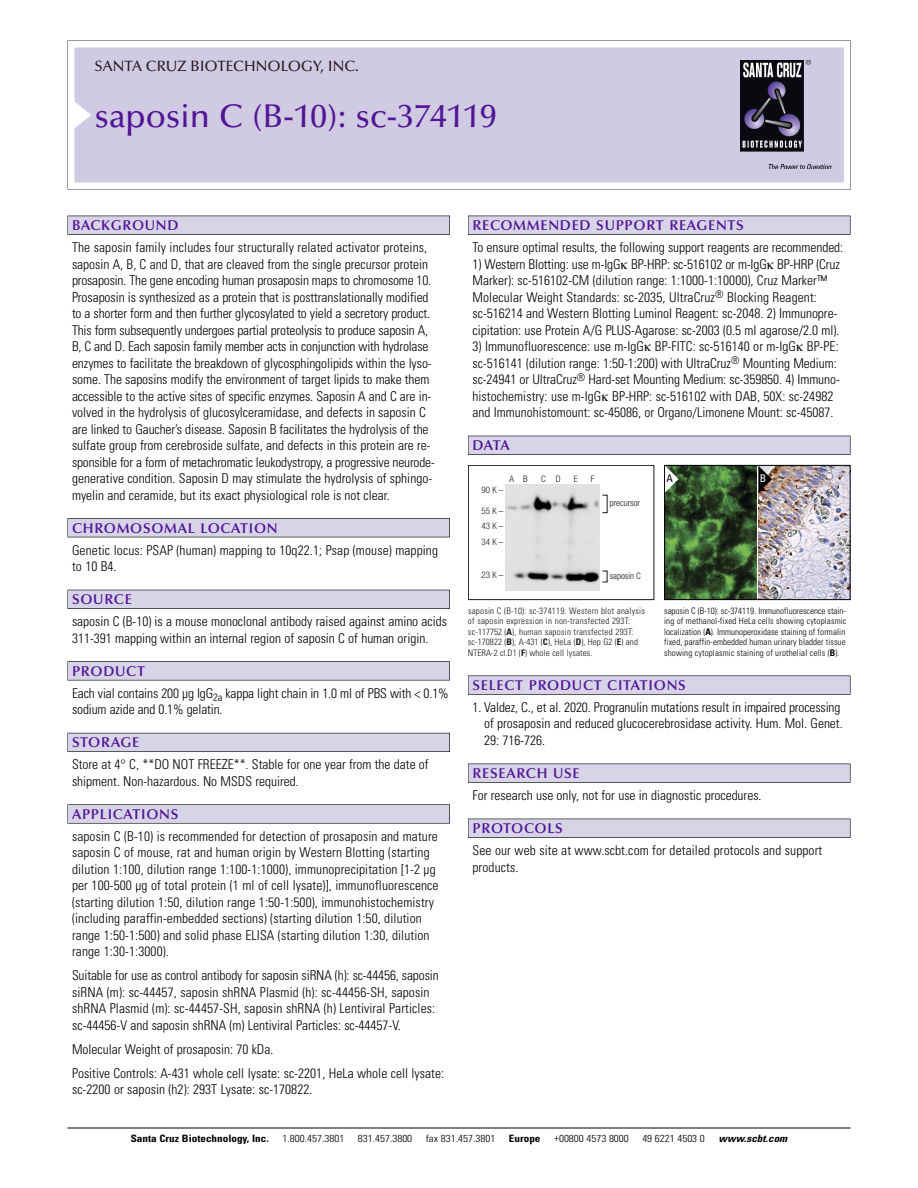
<style>
.page{position:relative;width:918px;height:1188px;background:#fff}
.page>*{position:absolute;margin:0;border:0;box-sizing:border-box;transform-origin:0 0}
.t1{font:500 33px "Optima";color:#511695}
.t2{font:500 15px "Optima";color:#231f20}
.t3{font:600 14.25px "Optima";letter-spacing:.05em;color:#511695}
.t4{font:300 condensed 13.5px/16.5px "Univers";color:#000}
.t5{font:condensed 10.5px "Univers";color:#000}
.t6{font:condensed 10.5px "Univers";color:#fff}
.t7{font:300 condensed 10.2px "Univers";color:#000;scale:1.1 1}
.t8{font:700 condensed 10.2px "Univers";color:#000;scale:1.1 1}
.t9{font:italic 700 condensed 10.2px "Univers";color:#000;scale:1.1 1}
.t10{font:300 condensed 9px/10.5px "Univers";letter-spacing:.015em;color:#000;text-align:justify}
.t11{font:300 condensed 9px/10.5px "Univers";letter-spacing:.025em;color:#191919}
.t12{font:300 condensed 9px/15.5px "Helvetica Neue";color:#191919}
.s1{font-weight:700}
</style>
<div class="page">
<svg style="left:74px;top:41px;width:777px;height:148px"></svg>
<div style="left:74px;top:47px;width:770px;height:135px;background:#d1cae3"></div>
<img style="left:741px;top:60px;width:90px;height:108px">
<div style="left:68px;top:216px;width:382px;height:19px;background:#535256"></div>
<div style="left:68px;top:216px;width:381px;height:18px;background:#d7d4e8"></div>
<div style="left:68px;top:518px;width:382px;height:19px;background:#515155"></div>
<div style="left:68px;top:519px;width:381px;height:18px;background:#d7d4e8"></div>
<div style="left:68px;top:590px;width:382px;height:19px;background:#515057"></div>
<div style="left:68px;top:590px;width:381px;height:18px;background:#d7d4e8"></div>
<div style="left:68px;top:661px;width:382px;height:19px;background:#575659"></div>
<div style="left:68px;top:662px;width:381px;height:18px;background:#d7d4e8"></div>
<div style="left:68px;top:733px;width:382px;height:19px;background:#595860"></div>
<div style="left:68px;top:733px;width:381px;height:18px;background:#d7d4e8"></div>
<svg style="left:68px;top:804px;width:382px;height:20px"></svg>
<div style="left:68px;top:805px;width:381px;height:18px;background:#d7d4e8"></div>
<div style="left:468px;top:216px;width:382px;height:19px;background:#535256"></div>
<div style="left:468px;top:216px;width:382px;height:18px;background:#d7d4e8"></div>
<div style="left:468px;top:436px;width:382px;height:19px;background:#525156"></div>
<div style="left:468px;top:436px;width:382px;height:18px;background:#d7d4e8"></div>
<div style="left:468px;top:676px;width:382px;height:19px;background:#58575a"></div>
<div style="left:468px;top:676px;width:382px;height:18px;background:#d7d4e8"></div>
<div style="left:468px;top:764px;width:382px;height:19px;background:#545457"></div>
<div style="left:468px;top:764px;width:382px;height:18px;background:#d7d4e8"></div>
<div style="left:468px;top:819px;width:382px;height:19px;background:#535256"></div>
<div style="left:468px;top:819px;width:382px;height:18px;background:#d7d4e8"></div>
<hr style="left:68px;top:1128px;width:782px;height:1px;background:#000">
<img style="left:758px;top:467px;width:90px;height:131px">
<img style="left:666px;top:467px;width:90px;height:131px">
<div style="left:664px;top:465px;width:186px;height:135px;border:1px solid #000"></div>
<svg style="left:758px;top:466px;width:14px;height:27px"></svg>
<svg style="left:665px;top:466px;width:13px;height:27px"></svg>
<div style="left:468px;top:465px;width:186px;height:135px;border:1px solid #191919"></div>
<img style="left:506px;top:485px;width:94px;height:106px">
<p class="t2" style="left:94px;top:60px;width:266px">SANTA CRUZ BIOTECHNOLOGY, INC.</p>
<p class="t1" style="left:94px;top:102px;width:404px">saposin C (B-10): sc-374119</p>
<p class="t3" style="left:72px;top:219px;width:108px">BACKGROUND</p>
<p class="t4" style="left:72px;top:240px;width:364px">The saposin family includes four structurally related activator proteins, saposin A, B, C and D, that are cleaved from the single precursor protein prosaposin. The gene encoding human prosaposin maps to chromosome 10.<br>Prosaposin is synthesized as a protein that is posttranslationally modified to a shorter form and then further glycosylated to yield a secretory product.<br>This form subsequently undergoes partial proteolysis to produce saposin A, B, C and D. Each saposin family member acts in conjunction with hydrolase enzymes to facilitate the breakdown of glycosphingolipids within the lyso&shy;some. The saposins modify the environment of target lipids to make them accessible to the active sites of specific enzymes. Saposin A and C are in&shy;volved in the hydrolysis of glucosylceramidase, and defects in saposin C are linked to Gaucher’s disease. Saposin B facilitates the hydrolysis of the sulfate group from cerebroside sulfate, and defects in this protein are re&shy;sponsible for a form of metachromatic leukodystropy, a progressive neurode&shy;generative condition. Saposin D may stimulate the hydrolysis of sphingo&shy;myelin and ceramide, but its exact physiological role is not clear.</p>
<p class="t3" style="left:72px;top:522px;width:207px">CHROMOSOMAL LOCATION</p>
<p class="t4" style="left:72px;top:543px;width:368px">Genetic locus: PSAP (human) mapping to 10q22.1; Psap (mouse) mapping to 10 B4.</p>
<p class="t3" style="left:72px;top:593px;width:61px">SOURCE</p>
<p class="t4" style="left:72px;top:615px;width:377px">saposin C (B-10) is a mouse monoclonal antibody raised against amino acids<br>311-391 mapping within an internal region of saposin C of human origin.</p>
<p class="t3" style="left:72px;top:665px;width:74px">PRODUCT</p>
<p class="t4" style="left:72px;top:686px;width:378px">Each vial contains 200 µg IgG<sub>2a</sub> kappa light chain in 1.0 ml of PBS with &lt; 0.1% sodium azide and 0.1% gelatin.</p>
<p class="t3" style="left:72px;top:736px;width:69px">STORAGE</p>
<p class="t4" style="left:72px;top:758px;width:358px">Store at 4° C, **DO NOT FREEZE**. Stable for one year from the date of shipment. Non-hazardous. No MSDS required.</p>
<p class="t3" style="left:72px;top:808px;width:108px">APPLICATIONS</p>
<p class="t4" style="left:72px;top:829px;width:368px">saposin C (B-10) is recommended for detection of prosaposin and mature saposin C of mouse, rat and human origin by Western Blotting (starting dilution 1:100, dilution range 1:100-1:1000), immunoprecipitation [1-2 µg per 100-500 µg of total protein (1 ml of cell lysate)], immunofluorescence (starting dilution 1:50, dilution range 1:50-1:500), immunohistochemistry (including paraffin-embedded sections) (starting dilution 1:50, dilution range 1:50-1:500) and solid phase ELISA (starting dilution 1:30, dilution range 1:30-1:3000).</p>
<p class="t4" style="left:72px;top:969px;width:368px">Suitable for use as control antibody for saposin siRNA (h): sc-44456, saposin siRNA (m): sc-44457, saposin shRNA Plasmid (h): sc-44456-SH, saposin shRNA Plasmid (m): sc-44457-SH, saposin shRNA (h) Lentiviral Particles: sc-44456-V and saposin shRNA (m) Lentiviral Particles: sc-44457-V.</p>
<p class="t4" style="left:72px;top:1042px;width:203px">Molecular Weight of prosaposin: 70 kDa.</p>
<p class="t4" style="left:72px;top:1066px;width:374px">Positive Controls: A-431 whole cell lysate: sc-2201, HeLa whole cell lysate: sc-2200 or saposin (h2): 293T Lysate: sc-170822.</p>
<p class="t3" style="left:473px;top:219px;width:273px">RECOMMENDED SUPPORT REAGENTS</p>
<p class="t4" style="left:473px;top:240px;width:372px">To ensure optimal results, the following support reagents are recommended:</p>
<p class="t4" style="left:473px;top:257px;width:369px">1) Western Blotting: use m-IgG BP-HRP: sc-516102 or m-IgG BP-HRP (Cruz Marker): sc-516102-CM (dilution range: 1:1000-1:10000), Cruz Marker™ Molecular Weight Standards: sc-2035, UltraCruz<sup>®</sup> Blocking Reagent: sc-516214 and Western Blotting Luminol Reagent: sc-2048. 2) Immunopre&shy;cipitation: use Protein A/G PLUS-Agarose: sc-2003 (0.5 ml agarose/2.0 ml).</p>
<p class="t4" style="left:473px;top:339px;width:369px">3) Immunofluorescence: use m-IgG BP-FITC: sc-516140 or m-IgG BP-PE: sc-516141 (dilution range: 1:50-1:200) with UltraCruz<sup>®</sup> Mounting Medium: sc-24941 or UltraCruz<sup>®</sup> Hard-set Mounting Medium: sc-359850. 4) Immuno&shy;histochemistry: use m-IgG BP-HRP: sc-516102 with DAB, 50X: sc-24982 and Immunohistomount: sc-45086, or Organo/Limonene Mount: sc-45087.</p>
<p class="t3" style="left:473px;top:439px;width:39px">DATA</p>
<p class="t12" style="left:509px;top:472px;width:20px">A B</p>
<p class="t12" style="left:541px;top:472px;width:21px">C D</p>
<p class="t12" style="left:574px;top:472px;width:5px">E</p>
<p class="t12" style="left:591px;top:472px;width:5px">F</p>
<p class="t12" style="left:482px;top:483px;width:23px">90K–</p>
<p class="t12" style="left:482px;top:503px;width:23px">55K–<br>43K–</p>
<p class="t12" style="left:482px;top:535px;width:23px">34K–</p>
<p class="t12" style="left:482px;top:568px;width:23px">23K–</p>
<p class="t12" style="left:610px;top:496px;width:32px">precursor</p>
<p class="t12" style="left:610px;top:569px;width:33px">saposin C</p>
<p class="t11" style="left:468px;top:606px;width:178px">saposin C (B-10): sc-374119. Western blot analysis of saposin expression in non-transfected 293T: sc-117752 (<span class="s1">A</span>), human saposin transfected 293T: sc-170822 (<span class="s1">B</span>), A-431 (<span class="s1">C</span>), HeLa (<span class="s1">D</span>), Hep G2 (<span class="s1">E</span>) and NTERA-2 cl.D1 (<span class="s1">F</span>) whole cell lysates.</p>
<p class="t5" style="left:667px;top:474px;width:8px">A</p>
<p class="t6" style="left:760px;top:474px;width:8px">B</p>
<p class="t10" style="left:664px;top:606px;width:184px">saposin C (B-10): sc-374119. Immunofluorescence stain&shy;ing of methanol-fixed HeLa cells showing cytoplasmic localization (<span class="s1">A</span>). Immunoperoxidase staining of formalin fixed, paraffin-embedded human urinary bladder tissue showing cytoplasmic staining of urothelial cells (<span class="s1">B</span>).</p>
<p class="t3" style="left:473px;top:679px;width:215px">SELECT PRODUCT CITATIONS</p>
<p class="t4" style="left:484px;top:700px;width:360px;text-indent:-12px">1. Valdez, C., et al. 2020. Progranulin mutations result in impaired processing of prosaposin and reduced glucocerebrosidase activity. Hum. Mol. Genet.<br>29: 716-726.</p>
<p class="t3" style="left:473px;top:767px;width:109px">RESEARCH USE</p>
<p class="t4" style="left:473px;top:788px;width:291px">For research use only, not for use in diagnostic procedures.</p>
<p class="t3" style="left:473px;top:822px;width:92px">PROTOCOLS</p>
<p class="t4" style="left:473px;top:843px;width:351px">See our web site at www.scbt.com for detailed protocols and support products.</p>
<p class="t8" style="left:131px;top:1135px;width:127px">Santa Cruz Biotechnology, Inc.</p>
<p class="t7" style="left:282px;top:1135px;width:58px">1.800.457.3801</p>
<p class="t7" style="left:358px;top:1135px;width:51px">831.457.3800</p>
<p class="t7" style="left:426px;top:1135px;width:65px">fax 831.457.3801</p>
<p class="t8" style="left:509px;top:1135px;width:30px">Europe</p>
<p class="t7" style="left:554px;top:1135px;width:69px">+00800 4573 8000</p>
<p class="t7" style="left:642px;top:1135px;width:58px">49 6221 4503 0</p>
<p class="t9" style="left:719px;top:1135px;width:66px">www.scbt.com</p>
</div>
